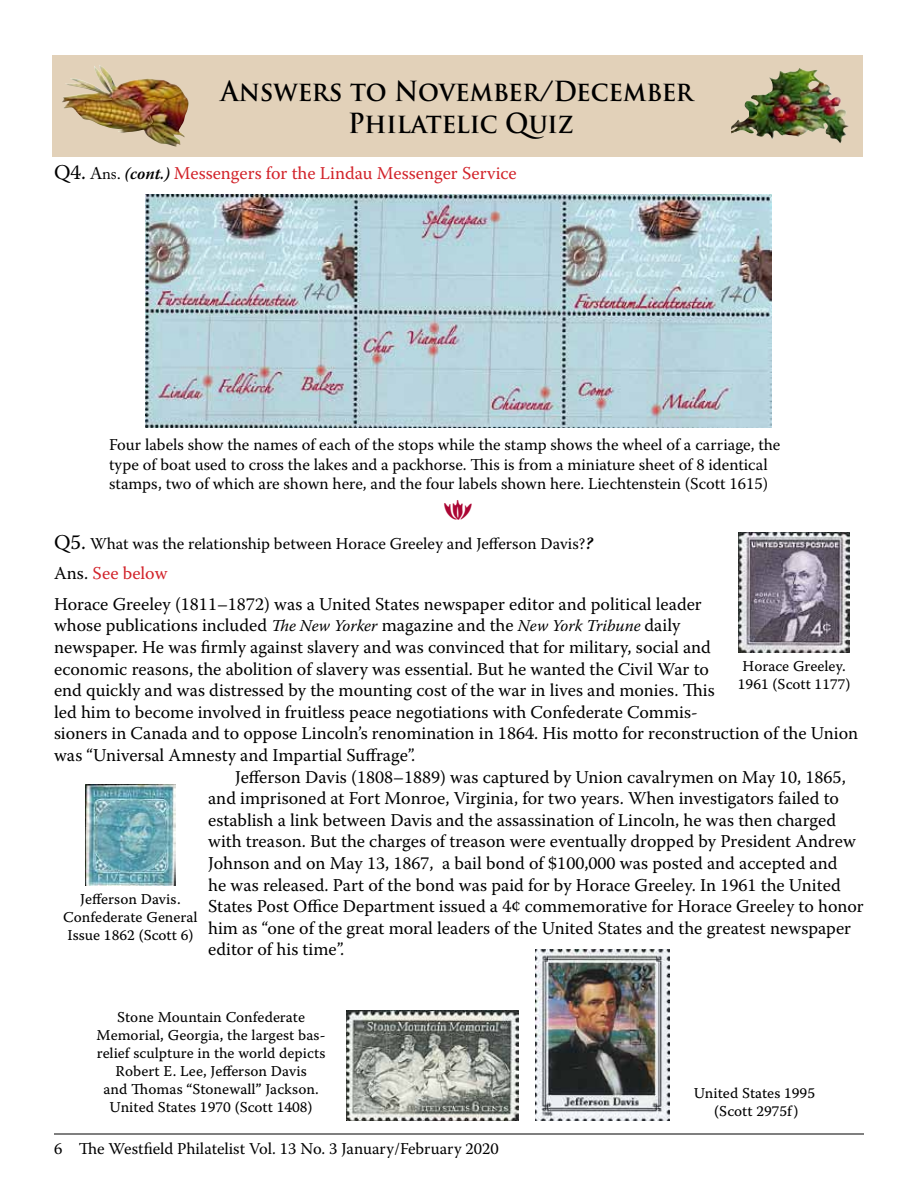
<style>
.page{position:relative;width:918px;height:1188px;background:#fff}
.page>*{position:absolute;margin:0;border:0;box-sizing:border-box;transform-origin:0 0}
.t1{font:700 27px/32.4px "Trajan Pro";color:#000;text-align:center;scale:.94 1}
.t2{font:18px/30.6px "Warnock Pro";color:#000}
.t3{font:18px "Warnock Pro";color:#d2232a}
.t4{font:16.5px/19.8px "Warnock Pro";color:#000}
.t5{font:15px/18px "Warnock Pro Capt";color:#000;text-align:center}
.s1{font-size:21px;color:#000}
.s2{font-family:"Adobe Caslon Pro";font-size:16.5px;color:#000}
.s3{font-weight:600;font-style:italic;font-size:16.5px;color:#000}
.s4{font-size:21px}
.s5{font-weight:600;font-style:italic;font-size:18px}
.s6{color:#d2232a}
.s7{font-style:italic;font-size:16.5px}
</style>
<div class="page">
<hr style="left:54px;top:1134px;width:810px;height:1px;background:#000">
<img style="left:146px;top:194px;width:626px;height:234px">
<div style="left:52px;top:55px;width:810px;height:101px;background:#e2d1b9"></div>
<img style="left:62px;top:66px;width:123px;height:81px">
<img style="left:731px;top:68px;width:118px;height:75px">
<img style="left:86px;top:784px;width:89px;height:102px">
<img style="left:739px;top:532px;width:111px;height:120px">
<img style="left:347px;top:1011px;width:172px;height:109px">
<img style="left:535px;top:950px;width:135px;height:170px">
<h1 class="t1" style="left:221px;top:75px;width:504px">Answers to November/December<br>Philatelic Quiz</h1>
<p class="t3" style="left:54px;top:163px;width:464px"><span class="s1">Q4.</span> <span class="s2">Ans.</span> <span class="s3">(cont.)</span> Messengers for the Lindau Messenger Service</p>
<p class="t4" style="left:109px;top:434px;width:673px">Four labels show the names of each of the stops while the stamp shows the wheel of a carriage, the type of boat used to cross the lakes and a packhorse. This is from a miniature sheet of 8 identical stamps, two of which are shown here, and the four labels shown here. Liechtenstein (Scott 1615)</p>
<p class="t4" style="left:54px;top:533px;width:540px"><span class="s4">Q5.</span> What was the relationship between Horace Greeley and Jefferson Davis?<span class="s5">?</span></p>
<p class="t2" style="left:54px;top:558px;width:649px">Ans. <span class="s6">See below<br></span>Horace Greeley (1811–1872) was a United States newspaper editor and political leader</p>
<p class="t2" style="left:54px;top:610px;width:628px">whose publications included <span class="s7">The New Yorker</span> magazine and the <span class="s7">New York Tribune</span> daily</p>
<p class="t2" style="left:54px;top:631px;width:658px">newspaper. He was firmly against slavery and was convinced that for military, social and</p>
<p class="t2" style="left:54px;top:653px;width:657px">economic reasons, the abolition of slavery was essential. But he wanted the Civil War to</p>
<p class="t2" style="left:54px;top:675px;width:662px">end quickly and was distressed by the mounting cost of the war in lives and monies. This</p>
<p class="t2" style="left:54px;top:696px;width:645px">led him to become involved in fruitless peace negotiations with Confederate Commis-</p>
<p class="t2" style="left:54px;top:718px;width:806px">sioners in Canada and to oppose Lincoln’s renomination in 1864. His motto for reconstruction of the Union</p>
<p class="t2" style="left:54px;top:739px;width:362px">was “Universal Amnesty and Impartial Suffrage”.</p>
<p class="t2" style="left:235px;top:761px;width:612px">Jefferson Davis (1808–1889) was captured by Union cavalrymen on May 10, 1865,</p>
<p class="t2" style="left:208px;top:783px;width:632px">and imprisoned at Fort Monroe, Virginia, for two years. When investigators failed to</p>
<p class="t2" style="left:208px;top:804px;width:630px">establish a link between Davis and the assassination of Lincoln, he was then charged</p>
<p class="t2" style="left:208px;top:826px;width:649px">with treason. But the charges of treason were eventually dropped by President Andrew</p>
<p class="t2" style="left:208px;top:847px;width:631px">Johnson and on May 13, 1867, a bail bond of $100,000 was posted and accepted and</p>
<p class="t2" style="left:208px;top:869px;width:634px">he was released. Part of the bond was paid for by Horace Greeley. In 1961 the United</p>
<p class="t2" style="left:208px;top:891px;width:657px">States Post Office Department issued a 4¢ commemorative for Horace Greeley to honor</p>
<p class="t2" style="left:208px;top:912px;width:645px">him as “one of the great moral leaders of the United States and the greatest newspaper</p>
<p class="t2" style="left:208px;top:934px;width:137px">editor of his time”.</p>
<p class="t5" style="left:738px;top:657px;width:114px">Horace Greeley.<br>1961 (Scott 1177)</p>
<p class="t5" style="left:63px;top:890px;width:136px">Jefferson Davis.<br>Confederate General<br>Issue 1862 (Scott 6)</p>
<p class="t5" style="left:97px;top:1008px;width:231px">Stone Mountain Confederate Memorial, Georgia, the largest bas&shy;relief sculpture in the world depicts Robert E. Lee, Jefferson Davis<br>and Thomas “Stonewall” Jackson.<br>United States 1970 (Scott 1408)</p>
<p class="t4" style="left:54px;top:1138px;width:446px">6 The Westfield Philatelist Vol. 13 No. 3 January/February 2020</p>
<p class="t5" style="left:694px;top:1083px;width:123px">United States 1995 (Scott 2975f)</p>
</div>
